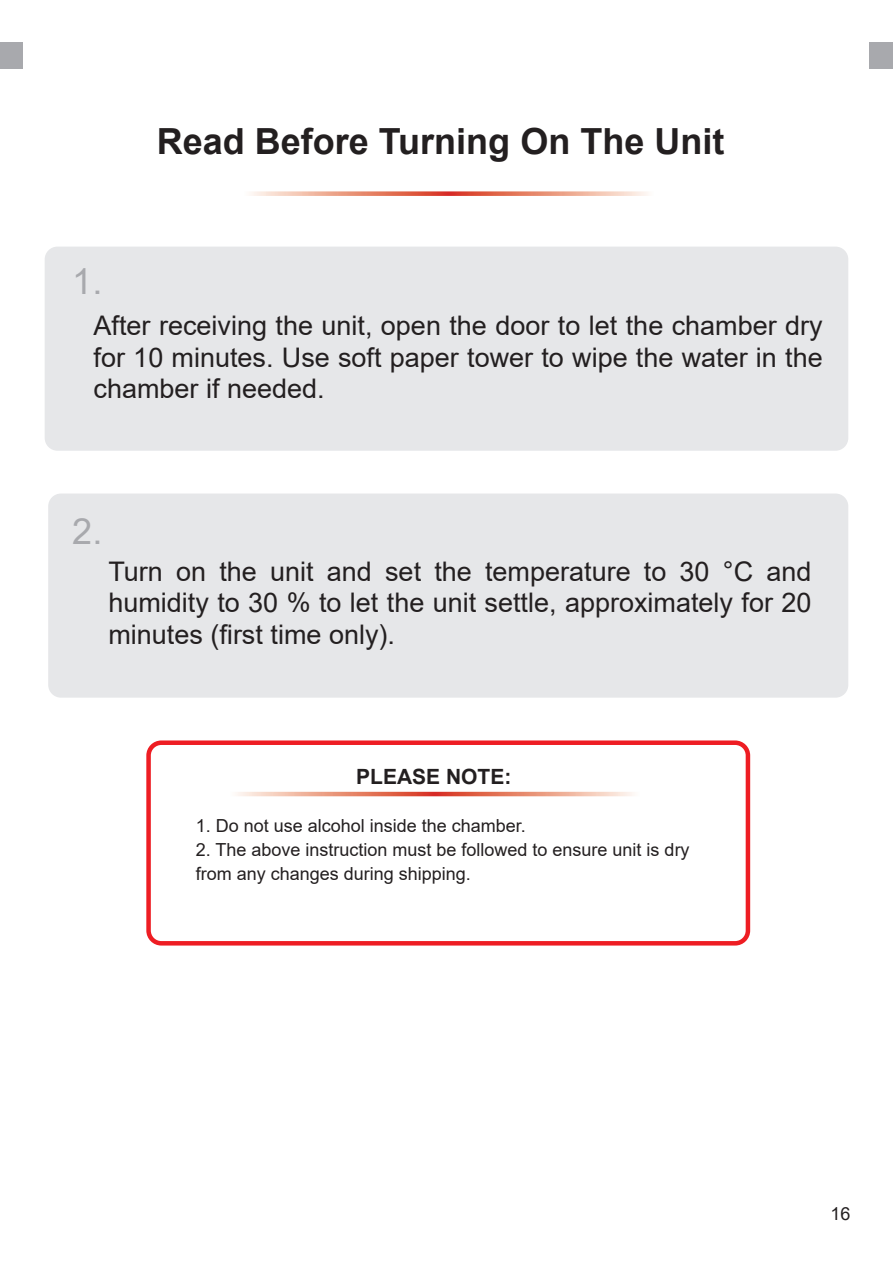
<style>
.page{position:relative;width:893px;height:1263px;background:#fff}
.page>*{position:absolute;margin:0;border:0;box-sizing:border-box;transform-origin:0 0}
.Normal_text_-_justif{font:700 36px "Arial";color:#231f20}
.Step_number{font:36px "Arial";color:#a8a9ad}
.Normal_text_-_justif-2{font:27px/31.5px "Arial";color:#231f20;text-align:justify}
.t1{font:700 21px "Arial";color:#231f20}
.Normal_text_-_justif-3{font:18px "Arial";color:#231f20}
</style>
<div class="page">
<div style="left:0;top:43px;width:23px;height:26px;background:#a8a9ad"></div>
<div style="left:870px;top:43px;width:23px;height:26px;background:#a8a9ad"></div>
<div style="left:45px;top:247px;width:803px;height:204px;background:#e6e7e9;border-radius:13px"></div>
<div style="left:48px;top:493px;width:800px;height:205px;background:#e6e7e9;border-radius:13px"></div>
<div style="left:146px;top:740px;width:604px;height:205px;border:4px solid #ee1d23;border-radius:13px"></div>
<svg style="left:237px;top:792px;width:396px;height:4px;background:#e9947e"></svg>
<svg style="left:251px;top:191px;width:397px;height:5px;background:#eb9e8b"></svg>
<p class="Step_number" style="left:72px;top:256px;width:32px">1.</p>
<p class="Normal_text_-_justif" style="left:157px;top:116px;width:569px">Read Before Turning On The Unit</p>
<p class="Normal_text_-_justif-2" style="left:94px;top:310px;width:731px">After receiving the unit, open the door to let the chamber dry for 10 minutes. Use soft paper tower to wipe the water in the chamber if needed.</p>
<p class="Step_number" style="left:72px;top:507px;width:32px">2.</p>
<p class="Normal_text_-_justif-2" style="left:108px;top:555px;width:704px">Turn on the unit and set the temperature to 30 °C and humidity to 30 % to let the unit settle, approximately for 20 minutes (first time only).</p>
<p class="t1" style="left:356px;top:762px;width:157px">PLEASE NOTE:</p>
<p class="Normal_text_-_justif-3" style="left:196px;top:814px;width:332px">1. Do not use alcohol inside the chamber.</p>
<p class="Normal_text_-_justif-3" style="left:196px;top:838px;width:495px">2. The above instruction must be followed to ensure unit is dry</p>
<p class="Normal_text_-_justif-3" style="left:196px;top:862px;width:277px">from any changes during shipping.</p>
<p class="Normal_text_-_justif-3" style="left:830px;top:1201px;width:22px">16</p>
</div>
